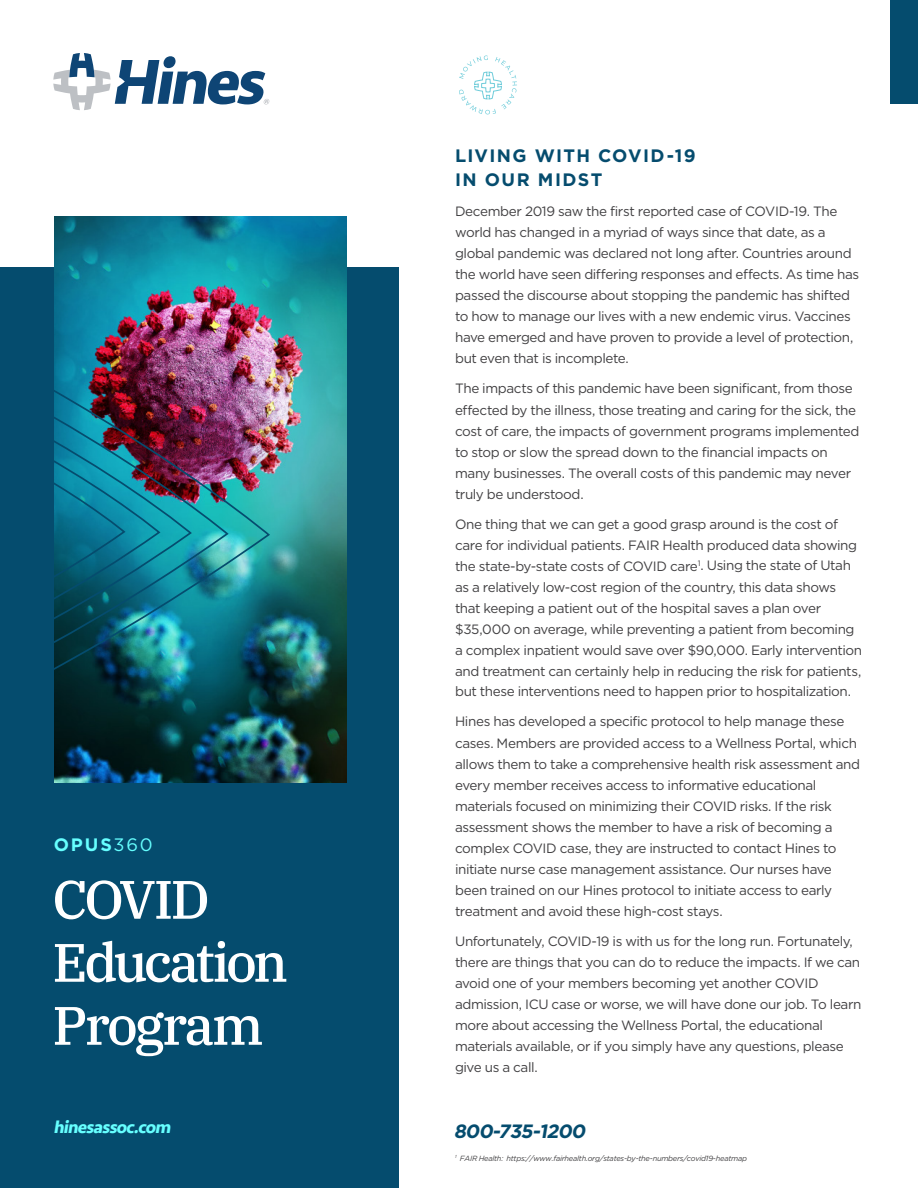
<style>
.page{position:relative;width:918px;height:1188px;background:#fff}
.page>*{position:absolute;margin:0;border:0;box-sizing:border-box;transform-origin:0 0}
.t1{font:500 54px/63px "IBM Plex Serif";letter-spacing:-.055em;color:#fff}
.t2{font:italic 700 19.2px "Gotham HTF";color:#054c6e}
.t3{font:700 18px/24px "Gotham HTF";letter-spacing:.075em;color:#054c6e}
.t4{font:700 18px "Gotham HTF";color:#6ff}
.t5{font:italic 700 17.7px "Seravek";color:#6ff}
.t6{font:13.5px/21px "Gotham HTF";letter-spacing:-.03em;color:#414042}
.t7{font:italic 7.5px "Gotham HTF";letter-spacing:-.03em;color:#414042}
.s1{font-weight:400}
</style>
<div class="page">
<div style="left:0;top:268px;width:398px;height:920px;background:#054c6e"></div>
<img style="left:55px;top:216px;width:291px;height:567px">
<div style="left:891px;top:0;width:27px;height:104px;background:#054c6e"></div>
<img style="left:54px;top:388px;width:216px;height:286px">
<svg style="left:53px;top:53px;width:217px;height:57px"></svg>
<svg style="left:459px;top:55px;width:58px;height:59px"></svg>
<h3 class="t4" style="left:54px;top:834px;width:101px">OPUS<span class="s1">360</span></h3>
<h1 class="t1" style="left:52px;top:864px;width:237px">COVID<br>Education<br>Program</h1>
<h3 class="t5" style="left:53px;top:1113px;width:123px">hinesassoc.com</h3>
<h3 class="t3" style="left:455px;top:144px;width:242px">LIVING WITH COVID-19<br>IN OUR MIDST</h3>
<p class="t6" style="left:455px;top:201px;width:406px">December 2019 saw the first reported case of COVID-19. The world has changed in a myriad of ways since that date, as a global pandemic was declared not long after. Countries around the world have seen differing responses and effects. As time has passed the discourse about stopping the pandemic has shifted to how to manage our lives with a new endemic virus. Vaccines have emerged and have proven to provide a level of protection, but even that is incomplete.</p>
<p class="t6" style="left:455px;top:378px;width:406px">The impacts of this pandemic have been significant, from those effected by the illness, those treating and caring for the sick, the cost of care, the impacts of government programs implemented to stop or slow the spread down to the financial impacts on many businesses. The overall costs of this pandemic may never truly be understood.</p>
<p class="t6" style="left:455px;top:513px;width:409px">One thing that we can get a good grasp around is the cost of care for individual patients. FAIR Health produced data showing the state-by-state costs of COVID care<sup>1</sup>. Using the state of Utah as a relatively low-cost region of the country, this data shows that keeping a patient out of the hospital saves a plan over $35,000 on average, while preventing a patient from becoming a complex inpatient would save over $90,000. Early intervention and treatment can certainly help in reducing the risk for patients, but these interventions need to happen prior to hospitalization.</p>
<p class="t6" style="left:455px;top:711px;width:407px">Hines has developed a specific protocol to help manage these cases. Members are provided access to a Wellness Portal, which allows them to take a comprehensive health risk assessment and every member receives access to informative educational materials focused on minimizing their COVID risks. If the risk assessment shows the member to have a risk of becoming a complex COVID case, they are instructed to contact Hines to initiate nurse case management assistance. Our nurses have been trained on our Hines protocol to initiate access to early treatment and avoid these high-cost stays.</p>
<p class="t6" style="left:455px;top:930px;width:408px">Unfortunately, COVID-19 is with us for the long run. Fortunately, there are things that you can do to reduce the impacts. If we can avoid one of your members becoming yet another COVID admission, ICU case or worse, we will have done our job. To learn more about accessing the Wellness Portal, the educational materials available, or if you simply have any questions, please give us a call.</p>
<h2 class="t2" style="left:454px;top:1120px;width:137px">800-735-1200</h2>
<p class="t7" style="left:455px;top:1154px;width:294px"><sup>1</sup> FAIR Health: https://www.fairhealth.org/states-by-the-numbers/covid19-heatmap</p>
</div>
